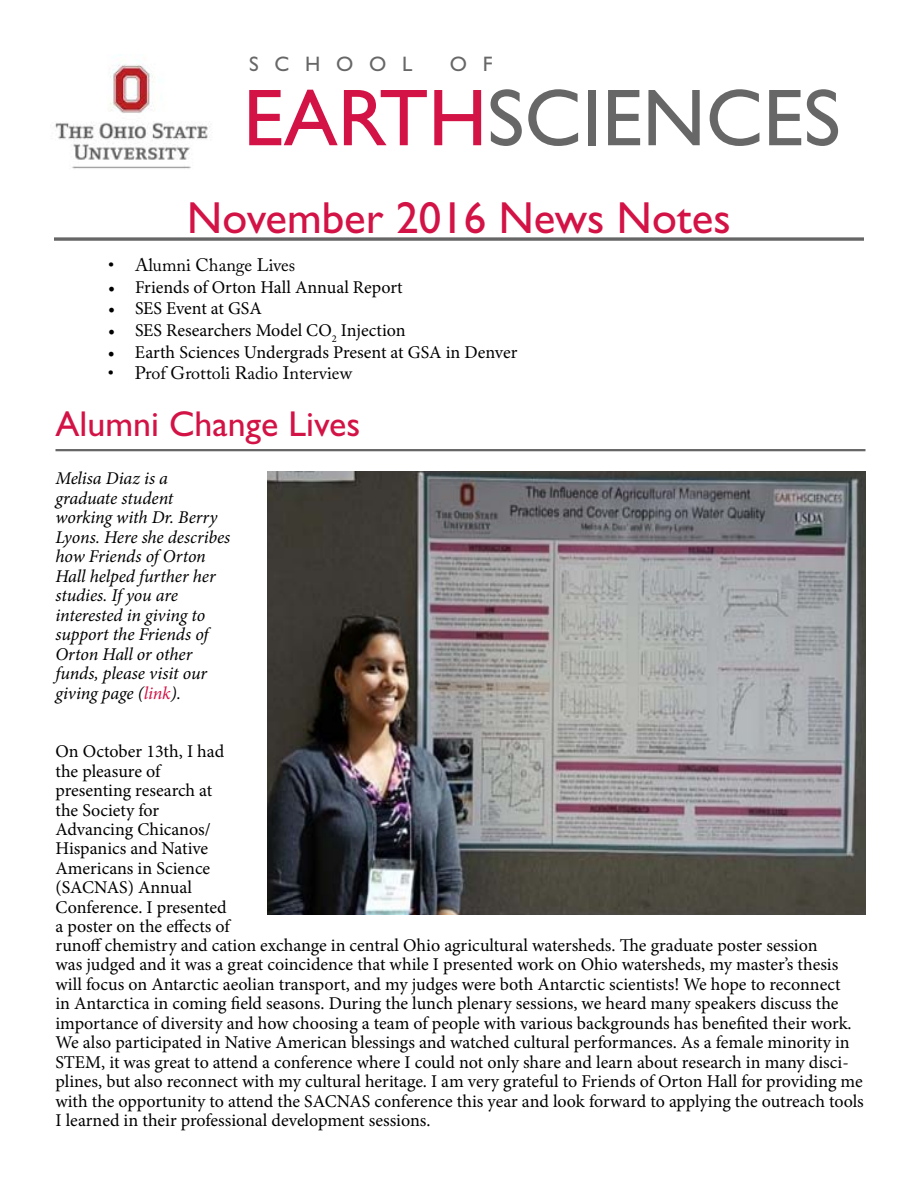
<style>
.page{position:relative;width:918px;height:1188px;background:#fff}
.page>*{position:absolute;margin:0;border:0;box-sizing:border-box;transform-origin:0 0}
.t1{font:81px "Gill Sans Std";color:#676767}
.t2{font:45px "Gill Sans Std";color:#d31245}
.t3{font:36px "Gill Sans Std";color:#d31245}
.t4{font:21px "Gill Sans Std";letter-spacing:.75em;color:#676767}
.t5{font:18px/19.5px "Minion Pro";color:#000}
.t6{font:italic 18px/19.5px "Minion Pro";letter-spacing:-.01em;color:#000}
.t7{font:18px "Adobe Caslon Pro";color:#000}
.s1{color:#d31245}
</style>
<div class="page">
<svg style="left:54px;top:237px;width:810px;height:4px;background:#7d7d7d"></svg>
<hr style="left:56px;top:449px;width:810px;height:2px;background:#666">
<img style="left:54px;top:64px;width:157px;height:105px">
<img style="left:267px;top:471px;width:599px;height:444px">
<p class="t4" style="left:249px;top:52px;width:165px">SCHOOL</p>
<p class="t4" style="left:450px;top:52px;width:44px">O F</p>
<h1 class="t1" style="left:243px;top:71px;width:599px"><span class="s1">EARTH</span>SCIENCES</h1>
<h2 class="t2" style="left:187px;top:192px;width:545px">November 2016 News Notes</h2>
<p class="t7" style="left:108px;top:254px;width:189px">• Alumni Change Lives</p>
<p class="t5" style="left:108px;top:277px;width:296px">• Friends of Orton Hall Annual Report</p>
<p class="t5" style="left:108px;top:299px;width:155px">• SES Event at GSA</p>
<p class="t5" style="left:108px;top:321px;width:299px">• SES Researchers Model CO<sub>2</sub> Injection</p>
<p class="t5" style="left:108px;top:342px;width:411px">• Earth Sciences Undergrads Present at GSA in Denver</p>
<p class="t7" style="left:108px;top:362px;width:246px">• Prof Grottoli Radio Interview</p>
<h3 class="t3" style="left:56px;top:403px;width:306px">Alumni Change Lives</h3>
<p class="t6" style="left:56px;top:469px;width:176px">Melisa Diaz is a graduate student working with Dr. Berry<br>Lyons. Here she describes how Friends of Orton<br>Hall helped further her studies. If you are interested in giving to support the Friends of<br>Orton Hall or other funds, please visit our giving page (<span class="s1">link</span>).</p>
<p class="t5" style="left:56px;top:742px;width:176px">On October 13th, I had the pleasure of presenting research at the Society for<br>Advancing Chicanos/<br>Hispanics and Native<br>Americans in Science (SACNAS) Annual<br>Conference. I presented a poster on the effects of</p>
<p class="t5" style="left:56px;top:935px;width:810px">runoff chemistry and cation exchange in central Ohio agricultural watersheds. The graduate poster session<br>was judged and it was a great coincidence that while I presented work on Ohio watersheds, my master’s thesis will focus on Antarctic aeolian transport, and my judges were both Antarctic scientists! We hope to reconnect<br>in Antarctica in coming field seasons. During the lunch plenary sessions, we heard many speakers discuss the importance of diversity and how choosing a team of people with various backgrounds has benefited their work.<br>We also participated in Native American blessings and watched cultural performances. As a female minority in STEM, it was great to attend a conference where I could not only share and learn about research in many disci&shy;plines, but also reconnect with my cultural heritage. I am very grateful to Friends of Orton Hall for providing me with the opportunity to attend the SACNAS conference this year and look forward to applying the outreach tools I learned in their professional development sessions.</p>
</div>
